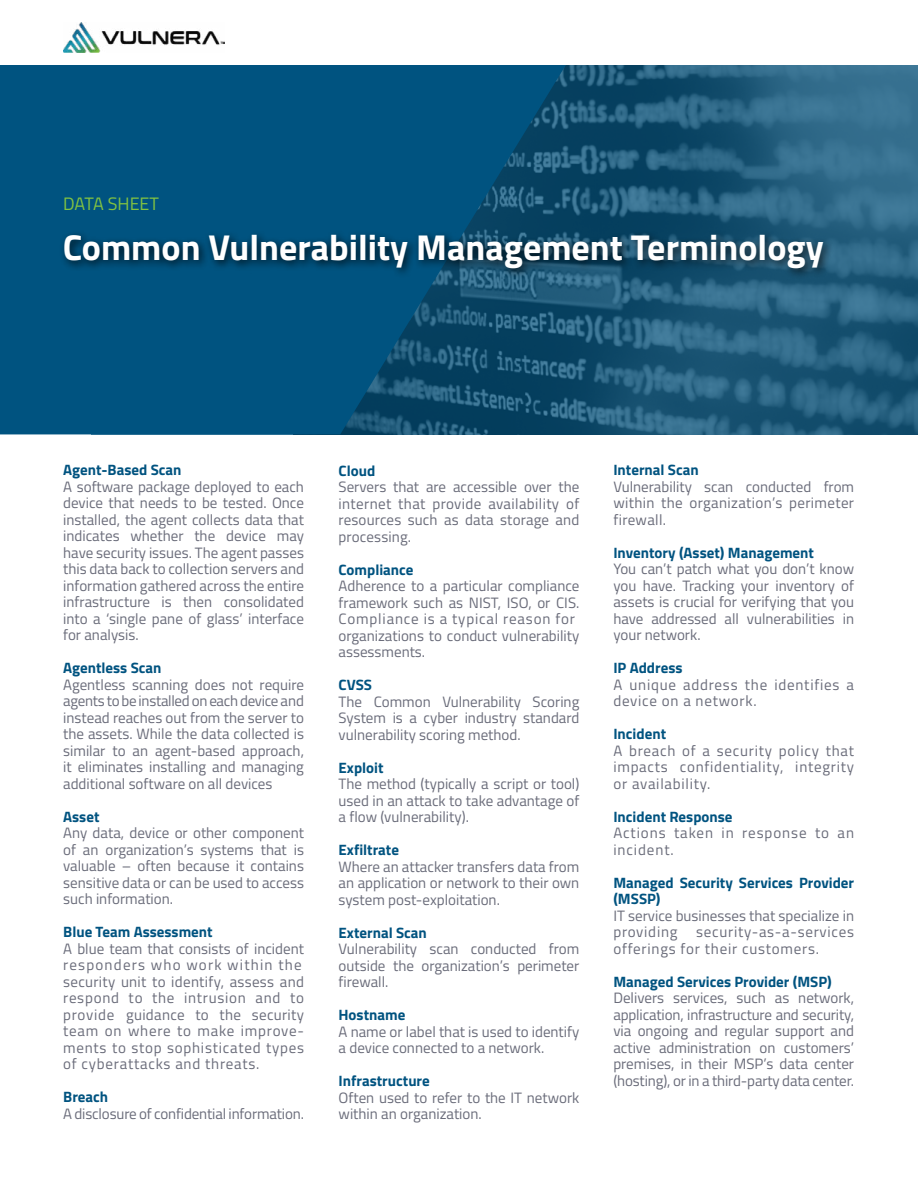
<style>
.page{position:relative;width:918px;height:1188px;background:#fff}
.page>*{position:absolute;margin:0;border:0;box-sizing:border-box;transform-origin:0 0}
.t1{font:700 36px "Titillium Web";color:#fff}
.t2{font:18px "Titillium Web";color:#82c341}
.t3{font:15px/16.5px "Titillium Web";color:#6a6c7a;text-align:justify}
.t4{font:15px/16.5px "Titillium Web";letter-spacing:.05em;color:#6a6c7a}
.t5{font:700 15px/16.5px "Titillium Web";color:#005380}
.t6{font:15px/16.5px "Titillium Web";letter-spacing:.06em;color:#6a6c7a}
</style>
<div class="page">
<svg style="left:599px;top:65px;width:319px;height:369px;background:#255f7f"></svg>
<svg style="left:0;top:65px;width:599px;height:369px;background:#04517b"></svg>
<div style="left:59px;top:229px;width:775px;height:50px;background:#000;opacity:.75"></div>
<img style="left:64px;top:23px;width:161px;height:30px">
<p class="t2" style="left:63px;top:190px;width:97px">DATA SHEET</p>
<h1 class="t1" style="left:63px;top:220px;width:762px">Common Vulnerability Management Terminology</h1>
<p class="t5" style="left:63px;top:461px;width:120px">Agent-Based Scan</p>
<p class="t3" style="left:63px;top:477px;width:242px">A software package deployed to each device that needs to be tested. Once installed, the agent collects data that indicates whether the device may have security issues. The agent passes this data back to collection servers and information gathered across the entire infrastructure is then consolidated into a ‘single pane of glass’ interface for analysis.</p>
<p class="t5" style="left:63px;top:659px;width:100px">Agentless Scan</p>
<p class="t3" style="left:63px;top:675px;width:242px">Agentless scanning does not require agents to be installed on each device and instead reaches out from the server to the assets. While the data collected is similar to an agent-based approach, it eliminates installing and managing additional software on all devices</p>
<p class="t5" style="left:63px;top:807px;width:38px">Asset</p>
<p class="t3" style="left:63px;top:824px;width:242px">Any data, device or other component of an organization’s systems that is valuable – often because it contains sensitive data or can be used to access such information.</p>
<p class="t5" style="left:63px;top:923px;width:151px">Blue Team Assessment</p>
<p class="t4" style="left:63px;top:939px;width:242px">A blue team that consists of incident responders who work within the security unit to identify, assess and respond to the intrusion and to provide guidance to the security team on where to make improve&shy;ments to stop sophisticated types of cyberattacks and threats.</p>
<p class="t5" style="left:63px;top:1088px;width:47px">Breach</p>
<p class="t3" style="left:63px;top:1104px;width:242px">A disclosure of confidential information.</p>
<p class="t5" style="left:339px;top:462px;width:38px">Cloud</p>
<p class="t3" style="left:339px;top:478px;width:242px">Servers that are accessible over the internet that provide availability of resources such as data storage and processing.</p>
<p class="t5" style="left:339px;top:561px;width:76px">Compliance</p>
<p class="t3" style="left:339px;top:577px;width:242px;text-align:left">Adherence to a particular compliance framework such as NIST, ISO, or CIS.<br>Compliance is a typical reason for organizations to conduct vulnerability assessments.</p>
<p class="t5" style="left:339px;top:676px;width:35px">CVSS</p>
<p class="t3" style="left:339px;top:693px;width:242px">The Common Vulnerability Scoring System is a cyber industry standard vulnerability scoring method.</p>
<p class="t5" style="left:339px;top:759px;width:46px">Exploit</p>
<p class="t3" style="left:339px;top:775px;width:242px">The method (typically a script or tool) used in an attack to take advantage of a flow (vulnerability).</p>
<p class="t5" style="left:339px;top:841px;width:62px">Exfiltrate</p>
<p class="t3" style="left:339px;top:858px;width:242px">Where an attacker transfers data from an application or network to their own system post-exploitation.</p>
<p class="t5" style="left:339px;top:924px;width:90px">External Scan</p>
<p class="t3" style="left:339px;top:940px;width:242px">Vulnerability scan conducted from outside the organization’s perimeter firewall.</p>
<p class="t5" style="left:339px;top:1006px;width:68px">Hostname</p>
<p class="t3" style="left:339px;top:1023px;width:242px">A name or label that is used to identify a device connected to a network.</p>
<p class="t5" style="left:339px;top:1072px;width:93px">Infrastructure</p>
<p class="t3" style="left:339px;top:1089px;width:242px">Often used to refer to the IT network within an organization.</p>
<p class="t5" style="left:613px;top:461px;width:87px">Internal Scan</p>
<p class="t3" style="left:613px;top:478px;width:242px">Vulnerability scan conducted from within the organization’s perimeter firewall.</p>
<p class="t5" style="left:613px;top:544px;width:202px">Inventory (Asset) Management</p>
<p class="t3" style="left:613px;top:560px;width:242px">You can’t patch what you don’t know you have. Tracking your inventory of assets is crucial for verifying that you have addressed all vulnerabilities in your network.</p>
<p class="t5" style="left:613px;top:659px;width:71px">IP Address</p>
<p class="t4" style="left:613px;top:676px;width:242px">A unique address the identifies a device on a network.</p>
<p class="t5" style="left:613px;top:725px;width:54px">Incident</p>
<p class="t3" style="left:613px;top:742px;width:242px">A breach of a security policy that impacts confidentiality, integrity or availability.</p>
<p class="t5" style="left:613px;top:808px;width:121px">Incident Response</p>
<p class="t6" style="left:613px;top:824px;width:242px">Actions taken in response to an incident.</p>
<p class="t5" style="left:613px;top:874px;width:242px">Managed Security Services Provider (MSSP)</p>
<p class="t3" style="left:613px;top:907px;width:242px">IT service businesses that specialize in providing security-as-a-services offerings for their customers.</p>
<p class="t5" style="left:613px;top:973px;width:220px">Managed Services Provider (MSP)</p>
<p class="t3" style="left:613px;top:989px;width:242px">Delivers services, such as network, application, infrastructure and security, via ongoing and regular support and active administration on customers’ premises, in their MSP’s data center (hosting), or in a third-party data center.</p>
</div>
